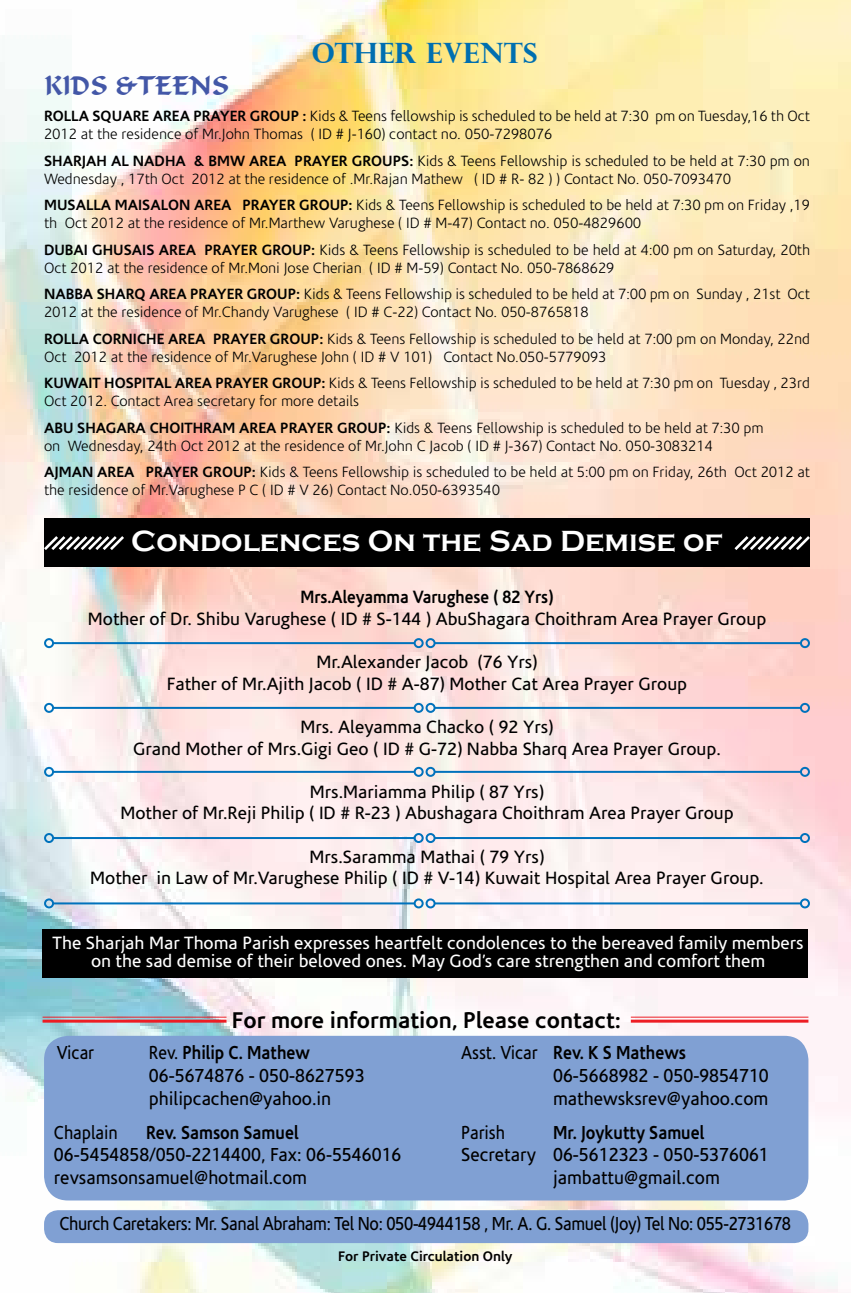
<style>
.page{position:relative;width:851px;height:1293px;background:#fff}
.page>*{position:absolute;margin:0;border:0;box-sizing:border-box;transform-origin:0 0}
.t1{font:700 30px "Copperplate Gothic";color:#fff}
.t2{font:700 28px "Perpetua Titling";color:#006fb0}
.t3{font:26px "Formal Script 421 BT";color:#4357a7}
.t4{font:700 23px "Corisande";color:#000}
.t5{font:19px/22.8px "Corisande";color:#000;scale:.88 1}
.t6{font:19px/22.8px "Corisande";color:#000;scale:.95 1}
.t7{font:19px "Corisande";letter-spacing:-.02em;color:#000;scale:.88 1}
.t8{font:700 19px "Corisande";color:#000;scale:.88 1}
.t9{font:18px/21.6px "Corisande";color:#000;text-align:center}
.t10{font:18px/18.4px "Corisande";color:#fff;text-align:center}
.t11{font:700 18px "Corisande";color:#000;scale:.9 1}
.t12{font:300 15px/18px "Corisande";color:#000}
.t13{font:700 14px "Corisande";color:#000}
.s1{font-weight:700}
</style>
<div class="page">
<img style="left:0;top:0;width:850px;height:1293px">
<div style="left:44px;top:1210px;width:764px;height:33px;background:#80a0d3;border-radius:14px"></div>
<div style="left:44px;top:1036px;width:764px;height:164px;background:#80a0d3;border-radius:24px"></div>
<div style="left:42px;top:929px;width:766px;height:49px;background:#000"></div>
<div style="left:44px;top:518px;width:765px;height:48px;background:#000"></div>
<svg style="left:41px;top:533px;width:83px;height:20px"></svg>
<svg style="left:734px;top:533px;width:78px;height:20px"></svg>
<hr style="left:53px;top:642px;width:361px;height:2px;background:#0072bc">
<div style="left:44px;top:638px;width:10px;height:10px;border:2px solid #0072bc;border-radius:50%"></div>
<div style="left:413px;top:638px;width:10px;height:10px;border:2px solid #0072bc;border-radius:50%"></div>
<hr style="left:434px;top:642px;width:366px;height:2px;background:#0072bc">
<div style="left:425px;top:638px;width:10px;height:10px;border:2px solid #0072bc;border-radius:50%"></div>
<div style="left:799px;top:638px;width:10px;height:10px;border:2px solid #0072bc;border-radius:50%"></div>
<hr style="left:53px;top:707px;width:361px;height:2px;background:#0072bc">
<div style="left:44px;top:703px;width:10px;height:10px;border:2px solid #0072bc;border-radius:50%"></div>
<div style="left:413px;top:703px;width:10px;height:10px;border:2px solid #0072bc;border-radius:50%"></div>
<hr style="left:434px;top:707px;width:366px;height:2px;background:#0072bc">
<div style="left:425px;top:703px;width:10px;height:10px;border:2px solid #0072bc;border-radius:50%"></div>
<div style="left:799px;top:703px;width:10px;height:10px;border:2px solid #0072bc;border-radius:50%"></div>
<hr style="left:53px;top:771px;width:361px;height:2px;background:#0072bc">
<div style="left:44px;top:767px;width:10px;height:10px;border:2px solid #0072bc;border-radius:50%"></div>
<div style="left:413px;top:767px;width:10px;height:10px;border:2px solid #0072bc;border-radius:50%"></div>
<hr style="left:434px;top:771px;width:366px;height:2px;background:#0072bc">
<div style="left:425px;top:767px;width:10px;height:10px;border:2px solid #0072bc;border-radius:50%"></div>
<div style="left:799px;top:767px;width:10px;height:10px;border:2px solid #0072bc;border-radius:50%"></div>
<hr style="left:53px;top:837px;width:361px;height:2px;background:#0072bc">
<div style="left:44px;top:833px;width:10px;height:10px;border:2px solid #0072bc;border-radius:50%"></div>
<div style="left:413px;top:833px;width:10px;height:10px;border:2px solid #0072bc;border-radius:50%"></div>
<hr style="left:434px;top:837px;width:366px;height:2px;background:#0072bc">
<div style="left:425px;top:833px;width:10px;height:10px;border:2px solid #0072bc;border-radius:50%"></div>
<div style="left:799px;top:833px;width:10px;height:10px;border:2px solid #0072bc;border-radius:50%"></div>
<hr style="left:53px;top:902px;width:361px;height:2px;background:#0072bc">
<div style="left:44px;top:898px;width:10px;height:10px;border:2px solid #0072bc;border-radius:50%"></div>
<div style="left:413px;top:898px;width:10px;height:10px;border:2px solid #0072bc;border-radius:50%"></div>
<hr style="left:434px;top:902px;width:366px;height:2px;background:#0072bc">
<div style="left:425px;top:898px;width:10px;height:10px;border:2px solid #0072bc;border-radius:50%"></div>
<div style="left:799px;top:898px;width:10px;height:10px;border:2px solid #0072bc;border-radius:50%"></div>
<hr style="left:43px;top:1016px;width:183px;height:1px;background:#ed1d24">
<hr style="left:43px;top:1019px;width:183px;height:3px;background:#ed1d24">
<hr style="left:630px;top:1016px;width:178px;height:1px;background:#ed1d24">
<hr style="left:630px;top:1019px;width:178px;height:3px;background:#ed1d24">
<h3 class="t3" style="left:44px;top:70px;width:186px">KIDS &amp;TEENS</h3>
<h2 class="t2" style="left:312px;top:35px;width:227px">OTHER EVENTS</h2>
<p class="t12" style="left:44px;top:107px;width:767px"><span class="s1">ROLLA SQUARE AREA PRAYER GROUP :</span> Kids &amp; Teens fellowship is scheduled to be held at 7:30 pm on Tuesday,16 th Oct<br>2012 at the residence of Mr.John Thomas ( ID # J-160) contact no. 050-7298076</p>
<p class="t12" style="left:44px;top:152px;width:767px"><span class="s1">SHARJAH AL NADHA &amp; BMW AREA PRAYER GROUPS:</span> Kids &amp; Teens Fellowship is scheduled to be held at 7:30 pm on<br>Wednesday , 17th Oct 2012 at the residence of .Mr.Rajan Mathew ( ID # R- 82 ) ) Contact No. 050-7093470</p>
<p class="t12" style="left:44px;top:196px;width:767px"><span class="s1">MUSALLA MAISALON AREA PRAYER GROUP:</span> Kids &amp; Teens Fellowship is scheduled to be held at 7:30 pm on Friday ,19 th Oct 2012 at the residence of Mr.Marthew Varughese ( ID # M-47) Contact no. 050-4829600</p>
<p class="t12" style="left:44px;top:241px;width:767px"><span class="s1">DUBAI GHUSAIS AREA PRAYER GROUP:</span> Kids &amp; Teens Fellowship is scheduled to be held at 4:00 pm on Saturday, 20th<br>Oct 2012 at the residence of Mr.Moni Jose Cherian ( ID # M-59) Contact No. 050-7868629</p>
<p class="t12" style="left:44px;top:285px;width:767px"><span class="s1">NABBA SHARQ AREA PRAYER GROUP:</span> Kids &amp; Teens Fellowship is scheduled to be held at 7:00 pm on Sunday , 21st Oct<br>2012 at the residence of Mr.Chandy Varughese ( ID # C-22) Contact No. 050-8765818</p>
<p class="t12" style="left:44px;top:330px;width:767px"><span class="s1">ROLLA CORNICHE AREA PRAYER GROUP:</span> Kids &amp; Teens Fellowship is scheduled to be held at 7:00 pm on Monday, 22nd<br>Oct 2012 at the residence of Mr.Varughese John ( ID # V 101) Contact No.050-5779093</p>
<p class="t12" style="left:44px;top:374px;width:767px"><span class="s1">KUWAIT HOSPITAL AREA PRAYER GROUP:</span> Kids &amp; Teens Fellowship is scheduled to be held at 7:30 pm on Tuesday , 23rd<br>Oct 2012. Contact Area secretary for more details</p>
<p class="t12" style="left:44px;top:419px;width:720px"><span class="s1">ABU SHAGARA CHOITHRAM AREA PRAYER GROUP:</span> Kids &amp; Teens Fellowship is scheduled to be held at 7:30 pm on Wednesday, 24th Oct 2012 at the residence of Mr.John C Jacob ( ID # J-367) Contact No. 050-3083214</p>
<p class="t12" style="left:44px;top:463px;width:767px"><span class="s1">AJMAN AREA PRAYER GROUP:</span> Kids &amp; Teens Fellowship is scheduled to be held at 5:00 pm on Friday, 26th Oct 2012 at the residence of Mr.Varughese P C ( ID # V 26) Contact No.050-6393540</p>
<h1 class="t1" style="left:131px;top:524px;width:593px">Condolences On the Sad Demise of</h1>
<p class="t11" style="left:300px;top:587px;width:283px">Mrs.Aleyamma Varughese ( 82 Yrs)</p>
<p class="t9" style="left:88px;top:608px;width:679px">Mother of Dr. Shibu Varughese ( ID # S-144 ) AbuShagara Choithram Area Prayer Group</p>
<p class="t9" style="left:167px;top:651px;width:521px">Mr.Alexander Jacob (76 Yrs)<br>Father of Mr.Ajith Jacob ( ID # A-87) Mother Cat Area Prayer Group</p>
<p class="t9" style="left:133px;top:716px;width:589px">Mrs. Aleyamma Chacko ( 92 Yrs)<br>Grand Mother of Mrs.Gigi Geo ( ID # G-72) Nabba Sharq Area Prayer Group.</p>
<p class="t9" style="left:120px;top:781px;width:614px">Mrs.Mariamma Philip ( 87 Yrs)<br>Mother of Mr.Reji Philip ( ID # R-23 ) Abushagara Choithram Area Prayer Group</p>
<p class="t9" style="left:90px;top:846px;width:675px">Mrs.Saramma Mathai ( 79 Yrs)<br>Mother in Law of Mr.Varughese Philip ( ID # V-14) Kuwait Hospital Area Prayer Group.</p>
<p class="t10" style="left:53px;top:934px;width:752px">The Sharjah Mar Thoma Parish expresses heartfelt condolences to the bereaved family members on the sad demise of their beloved ones. May God’s care strengthen and comfort them</p>
<h3 class="t4" style="left:232px;top:1006px;width:390px">For more information, Please contact:</h3>
<p class="t5" style="left:57px;top:1042px;width:44px">Vicar</p>
<p class="t5" style="left:149px;top:1042px;width:247px">Rev. <span class="s1">Philip C. Mathew<br></span>06-5674876 - 050-8627593 philipcachen@yahoo.in</p>
<p class="t5" style="left:553px;top:1042px;width:247px;text-indent:-92px">Asst. Vicar <span class="s1">Rev. K S Mathews<br></span>06-5668982 - 050-9854710 mathewsksrev@yahoo.com</p>
<p class="t5" style="left:54px;top:1121px;width:74px">Chaplain</p>
<p class="t8" style="left:146px;top:1121px;width:175px">Rev. Samson Samuel</p>
<p class="t6" style="left:54px;top:1144px;width:367px">06-5454858/050-2214400, Fax: 06-5546016 revsamsonsamuel@hotmail.com</p>
<p class="t5" style="left:461px;top:1121px;width:51px">Parish</p>
<p class="t8" style="left:553px;top:1121px;width:173px">Mr. Joykutty Samuel</p>
<p class="t6" style="left:553px;top:1144px;width:228px;text-indent:-92px">Secretary 06-5612323 - 050-5376061 jambattu@gmail.com</p>
<p class="t7" style="left:59px;top:1213px;width:832px">Church Caretakers: Mr. Sanal Abraham: Tel No: 050-4944158 , Mr. A. G. Samuel (Joy) Tel No: 055-2731678</p>
<p class="t13" style="left:338px;top:1248px;width:176px">For Private Circulation Only</p>
</div>
